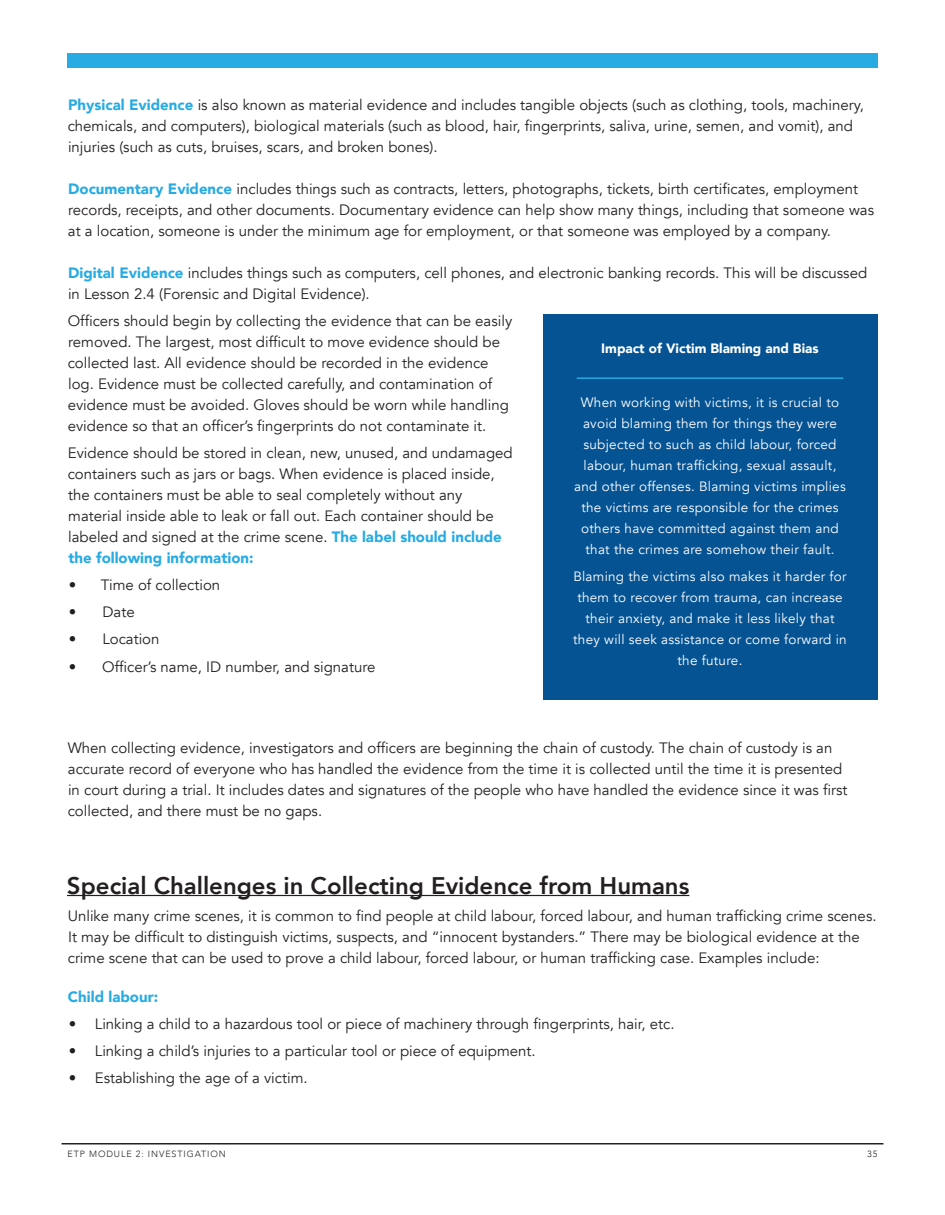
<style>
.page{position:relative;width:945px;height:1215px;background:#fff}
.page>*{position:absolute;margin:0;border:0;box-sizing:border-box;transform-origin:0 0}
.t1{font:800 24px "Avenir";color:#231f20}
.t2{font:15px/21px "Avenir";color:#231f20}
.t3{font:900 15px "Avenir";color:#27abe2}
.t4{font:13.5px/21px "Avenir";letter-spacing:.02em;color:#fff;text-align:center}
.t5{font:900 13.5px "Avenir";color:#fff}
.t6{font:300 9px "Avenir";letter-spacing:.1em;color:#231f20}
.s1{font-weight:900;color:#27abe2}
</style>
<div class="page">
<div style="left:68px;top:53px;width:810px;height:15px;background:#27abe2"></div>
<hr style="left:62px;top:1143px;width:821px;height:1px;background:#231f20">
<hr style="left:67px;top:895px;width:622px;height:1px;background:#231f20">
<div style="left:543px;top:314px;width:334px;height:386px;background:#055393"></div>
<hr style="left:577px;top:377px;width:266px;height:2px;background:#27abe2">
<p class="t2" style="left:68px;top:94px;width:798px"><span class="s1">Physical Evidence</span> is also known as material evidence and includes tangible objects (such as clothing, tools, machinery, chemicals, and computers), biological materials (such as blood, hair, fingerprints, saliva, urine, semen, and vomit), and injuries (such as cuts, bruises, scars, and broken bones).</p>
<p class="t2" style="left:68px;top:178px;width:808px"><span class="s1">Documentary Evidence</span> includes things such as contracts, letters, photographs, tickets, birth certificates, employment records, receipts, and other documents. Documentary evidence can help show many things, including that someone was at a location, someone is under the minimum age for employment, or that someone was employed by a company.</p>
<p class="t2" style="left:68px;top:262px;width:801px"><span class="s1">Digital Evidence</span> includes things such as computers, cell phones, and electronic banking records. This will be discussed in Lesson 2.4 (Forensic and Digital Evidence).</p>
<p class="t2" style="left:68px;top:310px;width:446px">Officers should begin by collecting the evidence that can be easily removed. The largest, most difficult to move evidence should be collected last. All evidence should be recorded in the evidence log. Evidence must be collected carefully, and contamination of evidence must be avoided. Gloves should be worn while handling evidence so that an officer’s fingerprints do not contaminate it.</p>
<p class="t2" style="left:68px;top:443px;width:446px">Evidence should be stored in clean, new, unused, and undamaged containers such as jars or bags. When evidence is placed inside, the containers must be able to seal completely without any material inside able to leak or fall out. Each container should be labeled and signed at the crime scene. <span class="s1">The label should include the following information:</span></p>
<p class="t2" style="left:69px;top:575px;width:153px">• Time of collection</p>
<p class="t2" style="left:69px;top:602px;width:67px">• Date</p>
<p class="t2" style="left:69px;top:629px;width:92px">• Location</p>
<p class="t2" style="left:69px;top:656px;width:308px">• Officer’s name, ID number, and signature</p>
<p class="t5" style="left:601px;top:337px;width:219px">Impact of Victim Blaming and Bias</p>
<p class="t4" style="left:574px;top:392px;width:273px">When working with victims, it is crucial to avoid blaming them for things they were subjected to such as child labour, forced labour, human trafficking, sexual assault, and other offenses. Blaming victims implies the victims are responsible for the crimes others have committed against them and that the crimes are somehow their fault.</p>
<p class="t4" style="left:573px;top:566px;width:275px">Blaming the victims also makes it harder for them to recover from trauma, can increase their anxiety, and make it less likely that they will seek assistance or come forward in the future.</p>
<p class="t2" style="left:68px;top:737px;width:781px">When collecting evidence, investigators and officers are beginning the chain of custody. The chain of custody is an accurate record of everyone who has handled the evidence from the time it is collected until the time it is presented in court during a trial. It includes dates and signatures of the people who have handled the evidence since it was first collected, and there must be no gaps.</p>
<h1 class="t1" style="left:67px;top:867px;width:624px">Special Challenges in Collecting Evidence from Humans</h1>
<p class="t2" style="left:68px;top:905px;width:810px">Unlike many crime scenes, it is common to find people at child labour, forced labour, and human trafficking crime scenes.<br>It may be difficult to distinguish victims, suspects, and “innocent bystanders.” There may be biological evidence at the crime scene that can be used to prove a child labour, forced labour, or human trafficking case. Examples include:</p>
<p class="t3" style="left:68px;top:984px;width:92px">Child labour:</p>
<p class="t2" style="left:69px;top:1013px;width:607px">• Linking a child to a hazardous tool or piece of machinery through fingerprints, hair, etc.</p>
<p class="t2" style="left:69px;top:1040px;width:468px">• Linking a child’s injuries to a particular tool or piece of equipment.</p>
<p class="t2" style="left:69px;top:1067px;width:240px">• Establishing the age of a victim.</p>
<p class="t6" style="left:68px;top:1148px;width:160px">ETP MODULE 2: INVESTIGATION</p>
<p class="t6" style="left:867px;top:1148px;width:12px">35</p>
</div>
